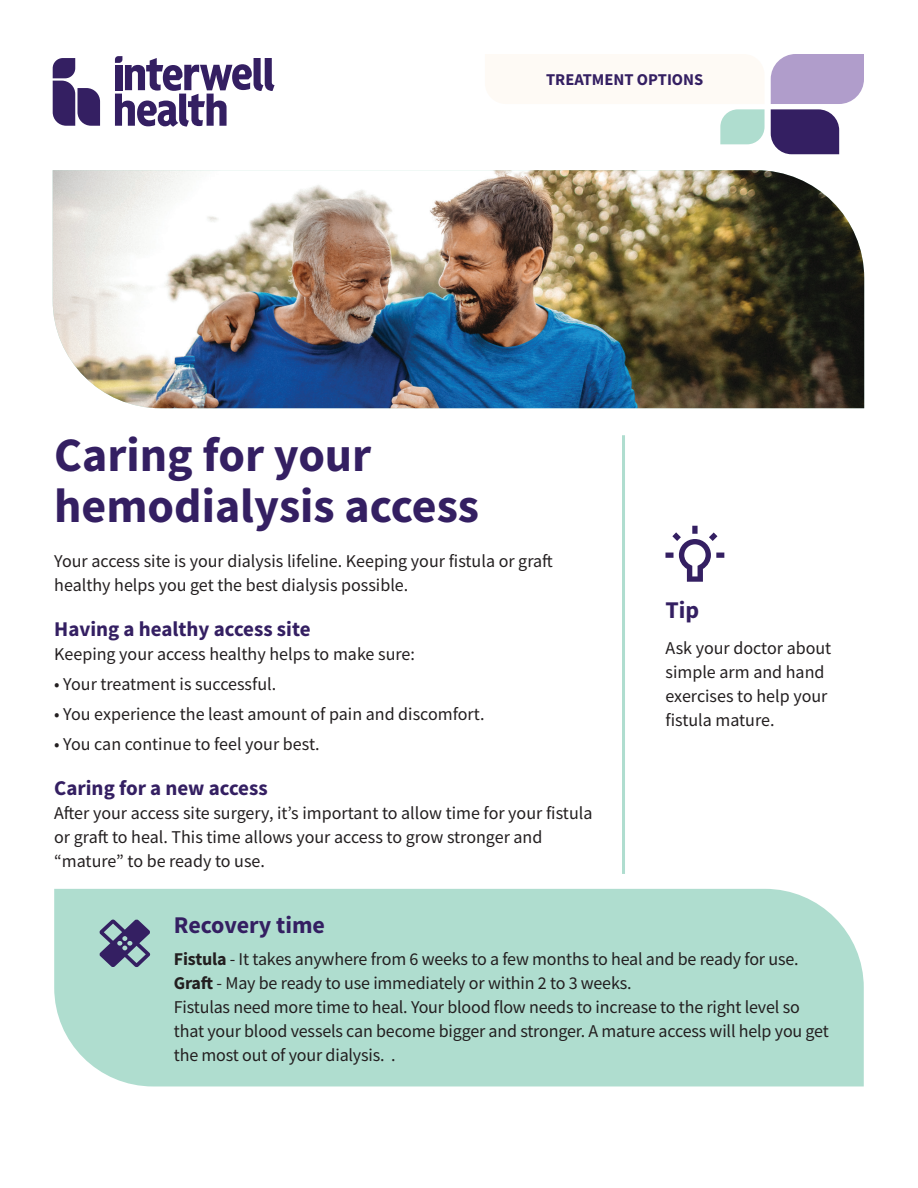
<style>
.page{position:relative;width:918px;height:1188px;background:#fff}
.page>*{position:absolute;margin:0;border:0;box-sizing:border-box;transform-origin:0 0}
.t1{font:700 48px/51px "Source Sans Pro";color:#341f62}
.t2{font:700 24px "Source Sans Pro";color:#341f62}
.t3{font:700 21px "Source Sans Pro";color:#341f62}
.t4{font:18px/24px "Source Sans Pro";letter-spacing:-.005em;color:#231f20}
.t5{font:700 16.5px "Source Sans Pro";color:#341f62}
.s1{font-weight:700}
</style>
<div class="page">
<div style="left:54px;top:889px;width:810px;height:197px;background:#afddcf"></div>
<img style="left:53px;top:170px;width:811px;height:238px">
<svg style="left:665px;top:526px;width:59px;height:56px"></svg>
<svg style="left:99px;top:919px;width:51px;height:48px;background:#6e7995"></svg>
<svg style="left:53px;top:58px;width:47px;height:68px"></svg>
<svg style="left:115px;top:56px;width:160px;height:71px"></svg>
<svg style="left:771px;top:54px;width:93px;height:100px"></svg>
<svg style="left:720px;top:109px;width:45px;height:35px;background:#b7e0d4"></svg>
<hr style="left:622px;top:435px;width:3px;height:439px;background:#afddcf">
<p class="t5" style="left:546px;top:69px;width:159px">TREATMENT OPTIONS</p>
<h1 class="t1" style="left:54px;top:429px;width:427px">Caring for your hemodialysis access</h1>
<p class="t4" style="left:54px;top:549px;width:500px">Your access site is your dialysis lifeline. Keeping your fistula or graft healthy helps you get the best dialysis possible.</p>
<p class="t3" style="left:54px;top:615px;width:258px">Having a healthy access site</p>
<p class="t4" style="left:54px;top:642px;width:362px">Keeping your access healthy helps to make sure:</p>
<p class="t4" style="left:54px;top:672px;width:224px">• Your treatment is successful.</p>
<p class="t4" style="left:54px;top:702px;width:432px">• You experience the least amount of pain and discomfort.</p>
<p class="t4" style="left:54px;top:732px;width:267px">• You can continue to feel your best.</p>
<p class="t3" style="left:54px;top:774px;width:215px">Caring for a new access</p>
<p class="t4" style="left:54px;top:801px;width:540px">After your access site surgery, it’s important to allow time for your fistula or graft to heal. This time allows your access to grow stronger and “mature” to be ready to use.</p>
<h2 class="t2" style="left:665px;top:594px;width:35px">Tip</h2>
<p class="t4" style="left:665px;top:636px;width:167px">Ask your doctor about simple arm and hand exercises to help your fistula mature.</p>
<h2 class="t2" style="left:174px;top:909px;width:153px">Recovery time</h2>
<p class="t4" style="left:174px;top:946px;width:657px"><span class="s1">Fistula</span> - It takes anywhere from 6 weeks to a few months to heal and be ready for use.<br><span class="s1">Graft</span> - May be ready to use immediately or within 2 to 3 weeks.<br>Fistulas need more time to heal. Your blood flow needs to increase to the right level so that your blood vessels can become bigger and stronger. A mature access will help you get the most out of your dialysis. .</p>
</div>
